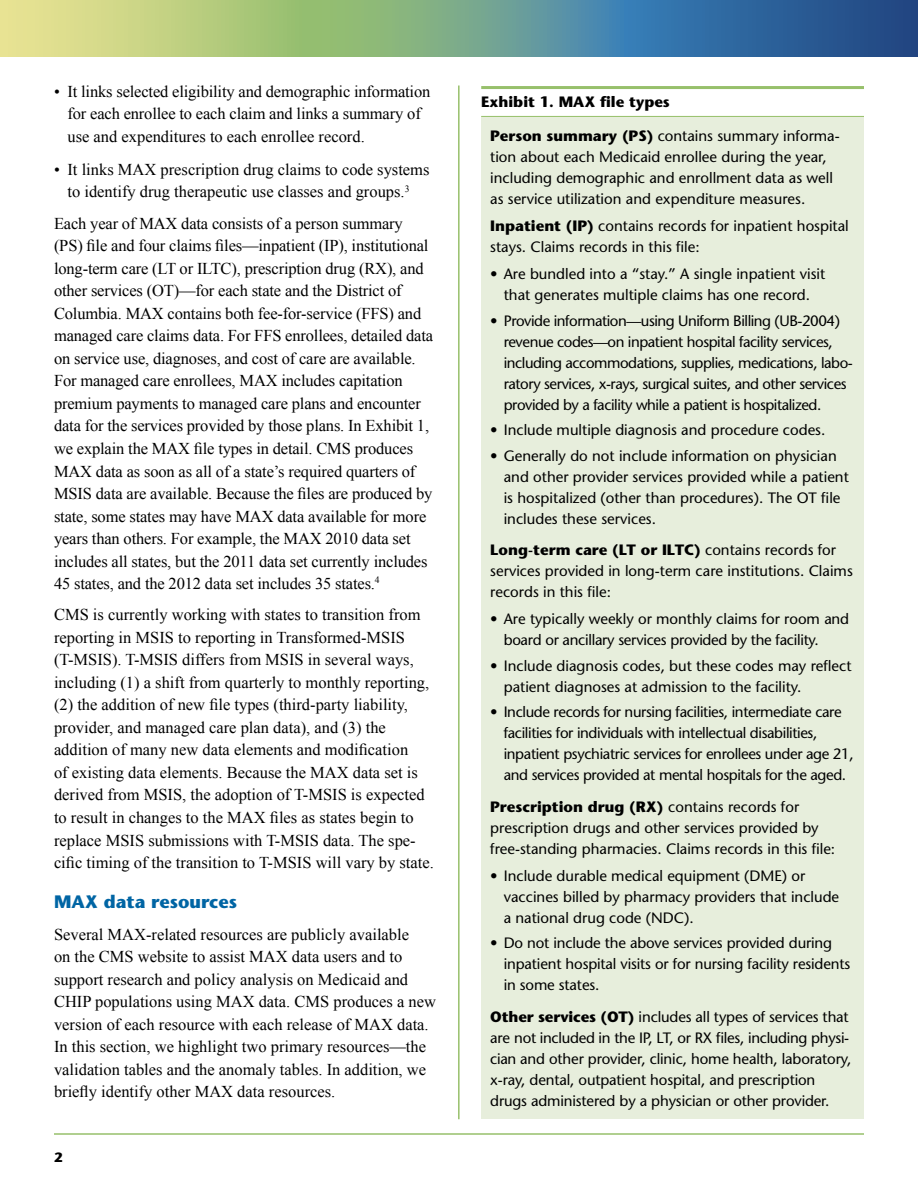
<style>
.page{position:relative;width:918px;height:1188px;background:#fff}
.page>*{position:absolute;margin:0;border:0;box-sizing:border-box;transform-origin:0 0}
.t1{font:700 18px "Stone Sans Std";color:#0065a4}
.t2{font:16.5px/22.5px "Times New Roman";color:#000}
.Body_text{font:500 15px/21px "Stone Sans Std";color:#000}
.Body_text-2{font:500 15px/21px "Stone Sans Std";letter-spacing:-.03em;color:#000}
.Body_text-3{font:500 15px/21px "Stone Sans Std";letter-spacing:-.025em;color:#000}
.Body_text-4{font:500 15px/21px "Stone Sans Std";letter-spacing:-.02em;color:#000}
.t3{font:700 15px "Stone Sans Std";color:#000}
.t4{font:700 13.5px "Stone Sans Std";color:#000}
.s1{font-weight:700}
</style>
<div class="page">
<svg style="left:0;top:0;width:918px;height:56px;background:#789f8e"></svg>
<hr style="left:54px;top:1133px;width:810px;height:2px;background:#97c06b">
<hr style="left:458px;top:86px;width:2px;height:1033px;background:#97c06b">
<div style="left:481px;top:117px;width:383px;height:1002px;background:#e7eedc"></div>
<hr style="left:481px;top:86px;width:383px;height:3px;background:#97c06b">
<hr style="left:481px;top:116px;width:383px;height:1px;background:#97c06b">
<p class="t2" style="left:67px;top:80px;width:364px;text-indent:-13px">• It links selected eligibility and demographic information for each enrollee to each claim and links a summary of use and expenditures to each enrollee record.</p>
<p class="t2" style="left:54px;top:158px;width:377px;text-align:center">• It links MAX prescription drug claims to code systems to identify drug therapeutic use classes and groups.<sup>3</sup></p>
<p class="t2" style="left:54px;top:212px;width:381px">Each year of MAX data consists of a person summary (PS) file and four claims files—inpatient (IP), institutional long-term care (LT or ILTC), prescription drug (RX), and other services (OT)—for each state and the District of Columbia. MAX contains both fee-for-service (FFS) and managed care claims data. For FFS enrollees, detailed data on service use, diagnoses, and cost of care are available.<br>For managed care enrollees, MAX includes capitation premium payments to managed care plans and encounter data for the services provided by those plans. In Exhibit 1, we explain the MAX file types in detail. CMS produces MAX data as soon as all of a state’s required quarters of MSIS data are available. Because the files are produced by state, some states may have MAX data available for more years than others. For example, the MAX 2010 data set includes all states, but the 2011 data set currently includes 45 states, and the 2012 data set includes 35 states.<sup>4</sup></p>
<p class="t2" style="left:54px;top:603px;width:381px">CMS is currently working with states to transition from reporting in MSIS to reporting in Transformed-MSIS (T-MSIS). T-MSIS differs from MSIS in several ways, including (1) a shift from quarterly to monthly reporting, (2) the addition of new file types (third-party liability, provider, and managed care plan data), and (3) the addition of many new data elements and modification<br>of existing data elements. Because the MAX data set is derived from MSIS, the adoption of T-MSIS is expected to result in changes to the MAX files as states begin to replace MSIS submissions with T-MSIS data. The spe&shy;cific timing of the transition to T-MSIS will vary by state.</p>
<h2 class="t1" style="left:54px;top:891px;width:185px">MAX data resources</h2>
<p class="t2" style="left:54px;top:923px;width:384px">Several MAX-related resources are publicly available<br>on the CMS website to assist MAX data users and to support research and policy analysis on Medicaid and CHIP populations using MAX data. CMS produces a new version of each resource with each release of MAX data.<br>In this section, we highlight two primary resources—the validation tables and the anomaly tables. In addition, we briefly identify other MAX data resources.</p>
<p class="t4" style="left:54px;top:1149px;width:10px">2</p>
<p class="t3" style="left:481px;top:93px;width:190px">Exhibit 1. MAX file types</p>
<p class="Body_text" style="left:490px;top:126px;width:351px"><span class="s1">Person summary (PS)</span> contains summary informa&shy;tion about each Medicaid enrollee during the year, including demographic and enrollment data as well as service utilization and expenditure measures.</p>
<p class="Body_text" style="left:490px;top:216px;width:360px"><span class="s1">Inpatient (IP)</span> contains records for inpatient hospital stays. Claims records in this file:</p>
<p class="Body_text" style="left:490px;top:264px;width:337px;text-align:center">• Are bundled into a “stay.” A single inpatient visit that generates multiple claims has one record.</p>
<p class="Body_text-2" style="left:504px;top:310px;width:351px;text-indent:-14px">• Provide information—using Uniform Billing (UB-2004) revenue codes—on inpatient hospital facility services, including accommodations, supplies, medications, labo&shy;ratory services, x-rays, surgical suites, and other services provided by a facility while a patient is hospitalized.</p>
<p class="Body_text" style="left:490px;top:420px;width:337px">• Include multiple diagnosis and procedure codes.</p>
<p class="Body_text" style="left:504px;top:445px;width:347px;text-indent:-14px">• Generally do not include information on physician and other provider services provided while a patient is hospitalized (other than procedures). The OT file includes these services.</p>
<p class="Body_text" style="left:490px;top:540px;width:364px"><span class="s1">Long-term care (LT or ILTC)</span> contains records for services provided in long-term care institutions. Claims records in this file:</p>
<p class="Body_text-4" style="left:504px;top:609px;width:347px;text-indent:-14px">• Are typically weekly or monthly claims for room and board or ancillary services provided by the facility.</p>
<p class="Body_text" style="left:504px;top:655px;width:349px;text-indent:-14px">• Include diagnosis codes, but these codes may reflect patient diagnoses at admission to the facility.</p>
<p class="Body_text-3" style="left:504px;top:702px;width:352px;text-indent:-14px">• Include records for nursing facilities, intermediate care facilities for individuals with intellectual disabilities, inpatient psychiatric services for enrollees under age 21, and services provided at mental hospitals for the aged.</p>
<p class="Body_text" style="left:490px;top:796px;width:347px"><span class="s1">Prescription drug (RX)</span> contains records for prescription drugs and other services provided by free-standing pharmacies. Claims records in this file:</p>
<p class="Body_text" style="left:504px;top:865px;width:337px;text-indent:-14px">• Include durable medical equipment (DME) or vaccines billed by pharmacy providers that include a national drug code (NDC).</p>
<p class="Body_text" style="left:504px;top:933px;width:348px;text-indent:-14px">• Do not include the above services provided during inpatient hospital visits or for nursing facility residents in some states.</p>
<p class="Body_text" style="left:490px;top:1006px;width:363px"><span class="s1">Other services (OT)</span> includes all types of services that are not included in the IP, LT, or RX files, including physi&shy;cian and other provider, clinic, home health, laboratory, x-ray, dental, outpatient hospital, and prescription drugs administered by a physician or other provider.</p>
</div>
